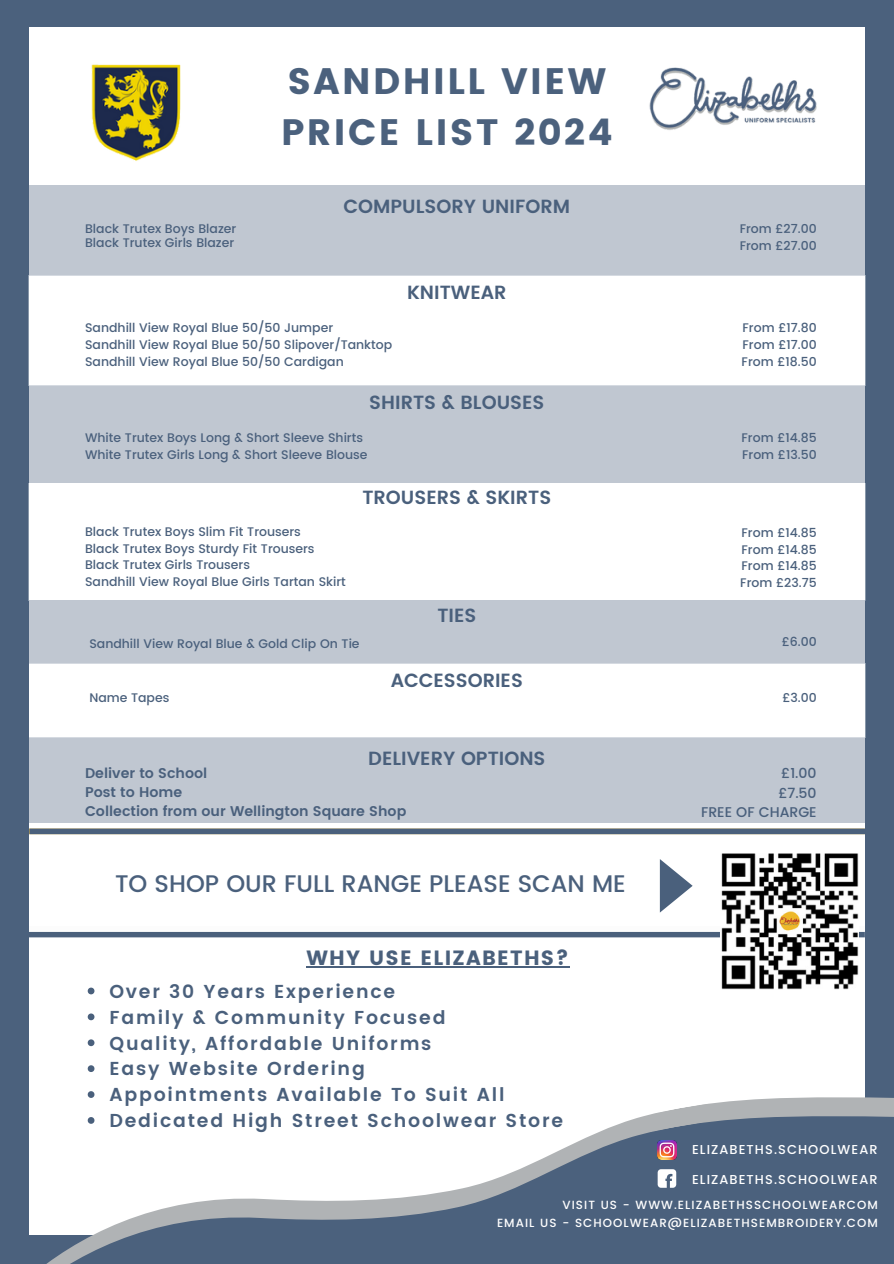
<style>
.page{position:relative;width:894px;height:1264px;background:#fff}
.page>*{position:absolute;margin:0;border:0;box-sizing:border-box;transform-origin:0 0}
.t1{font:36.75px/50.7px "Poppins";letter-spacing:.065em;color:#4b617d}
.t2{font:500 24px "Poppins";color:#4a607c}
.t3{font:20.55px "Poppins";letter-spacing:.06em;color:#4a607c}
.t4{font:600 19.05px "Poppins";color:#4a607c}
.t5{font:600 18.75px "Poppins";letter-spacing:.095em;color:#4a607c}
.t6{font:600 14.1px/19.2px "Poppins";color:#4a607c}
.t7{font:500 14.1px/19.2px "Poppins";color:#4a607c;text-align:right}
.t8{font:500 12.9px "Poppins";letter-spacing:.085em;color:#fff}
.t9{font:500 12.45px "Poppins";color:#4a607c}
.t10{font:500 11.85px "Poppins";letter-spacing:.09em;color:#fff}
</style>
<div class="page">
<div style="left:0;top:0;width:893px;height:1263px;background:#4b617d"></div>
<div style="left:29px;top:28px;width:835px;height:1206px;background:#fff"></div>
<div style="left:28px;top:385px;width:838px;height:98px;background:#c0c7d1"></div>
<div style="left:28px;top:185px;width:838px;height:90px;background:#c0c7d1"></div>
<div style="left:28px;top:275px;width:837px;height:110px;background:#fff"></div>
<svg style="left:89px;top:1097px;width:804px;height:18px"></svg>
<svg style="left:29px;top:1115px;width:864px;height:148px;fill:#4b617d"></svg>
<img style="left:657px;top:1140px;width:19px;height:19px">
<svg style="left:657px;top:1169px;width:19px;height:18px"></svg>
<div style="left:29px;top:931px;width:835px;height:6px;background:#4a607c"></div>
<img style="left:720px;top:853px;width:138px;height:136px">
<div style="left:29px;top:828px;width:836px;height:6px;background:#4a607c"></div>
<svg style="left:659px;top:859px;width:33px;height:53px"></svg>
<div style="left:29px;top:737px;width:836px;height:86px;background:#c0c7d1"></div>
<img style="left:91px;top:64px;width:89px;height:97px">
<div style="left:28px;top:483px;width:837px;height:117px;background:#fff"></div>
<div style="left:29px;top:600px;width:838px;height:63px;background:#c0c7d1"></div>
<img style="left:558px;top:27px;width:308px;height:254px">
<svg style="left:88px;top:987px;width:6px;height:7px"></svg>
<svg style="left:88px;top:1013px;width:6px;height:7px"></svg>
<svg style="left:88px;top:1039px;width:6px;height:7px"></svg>
<svg style="left:88px;top:1065px;width:6px;height:7px"></svg>
<svg style="left:88px;top:1091px;width:6px;height:6px"></svg>
<svg style="left:88px;top:1117px;width:6px;height:6px"></svg>
<hr style="left:306px;top:966px;width:264px;height:1px;background:#4a607c">
<h3 class="t1" style="left:281px;top:56px;width:333px">SANDHILL VIEW<br>PRICE LIST 2024</h3>
<p class="t9" style="left:85px;top:222px;width:153px">Black Trutex Boys Blazer</p>
<p class="t9" style="left:85px;top:235px;width:151px">Black Trutex Girls Blazer</p>
<p class="t4" style="left:343px;top:195px;width:228px">COMPULSORY UNIFORM</p>
<p class="t4" style="left:407px;top:281px;width:101px">KNITWEAR</p>
<p class="t9" style="left:85px;top:321px;width:249px">Sandhill View Royal Blue 50/50 Jumper</p>
<p class="t9" style="left:85px;top:337px;width:308px">Sandhill View Royal Blue 50/50 Slipover/Tanktop</p>
<p class="t9" style="left:85px;top:354px;width:260px">Sandhill View Royal Blue 50/50 Cardigan</p>
<h3 class="t4" style="left:369px;top:391px;width:176px">SHIRTS &amp; BLOUSES</h3>
<p class="t9" style="left:85px;top:431px;width:279px">White Trutex Boys Long &amp; Short Sleeve Shirts</p>
<p class="t9" style="left:85px;top:447px;width:284px">White Trutex Girls Long &amp; Short Sleeve Blouse</p>
<h2 class="t9" style="left:85px;top:524px;width:217px">Black Trutex Boys Slim Fit Trousers</h2>
<p class="t9" style="left:85px;top:541px;width:231px">Black Trutex Boys Sturdy Fit Trousers</p>
<h3 class="t9" style="left:85px;top:558px;width:166px">Black Trutex Girls Trousers</h3>
<p class="t9" style="left:85px;top:574px;width:262px">Sandhill View Royal Blue Girls Tartan Skirt</p>
<h5 class="t4" style="left:362px;top:486px;width:190px">TROUSERS &amp; SKIRTS</h5>
<p class="t4" style="left:437px;top:604px;width:40px">TIES</p>
<p class="t9" style="left:739px;top:222px;width:78px">From £27.00</p>
<p class="t9" style="left:739px;top:238px;width:78px">From £27.00</p>
<p class="t9" style="left:742px;top:321px;width:76px">From £17.80</p>
<p class="t9" style="left:742px;top:337px;width:76px">From £17.00</p>
<h3 class="t9" style="left:741px;top:354px;width:77px">From £18.50</h3>
<h3 class="t9" style="left:741px;top:430px;width:77px">From £14.85</h3>
<h6 class="t9" style="left:742px;top:447px;width:76px">From £13.50</h6>
<p class="t9" style="left:741px;top:525px;width:77px">From £14.85</p>
<p class="t9" style="left:741px;top:542px;width:77px">From £14.85</p>
<p class="t9" style="left:741px;top:559px;width:77px">From £14.85</p>
<p class="t9" style="left:740px;top:575px;width:78px">From £23.75</p>
<p class="t9" style="left:89px;top:636px;width:272px">Sandhill View Royal Blue &amp; Gold Clip On Tie</p>
<p class="t9" style="left:781px;top:634px;width:36px">£6.00</p>
<h5 class="t4" style="left:390px;top:669px;width:134px">ACCESSORIES</h5>
<p class="t9" style="left:89px;top:690px;width:82px">Name Tapes</p>
<h5 class="t9" style="left:782px;top:690px;width:36px">£3.00</h5>
<p class="t4" style="left:368px;top:747px;width:179px">DELIVERY OPTIONS</p>
<h3 class="t6" style="left:85px;top:763px;width:323px">Deliver to School<br>Post to Home<br>Collection from our Wellington Square Shop</h3>
<p class="t7" style="left:701px;top:764px;width:117px">£1.00<br>£7.50<br>FREE OF CHARGE</p>
<p class="t2" style="left:115px;top:869px;width:512px">TO SHOP OUR FULL RANGE PLEASE SCAN ME</p>
<h3 class="t3" style="left:306px;top:945px;width:264px">WHY USE ELIZABETHS?</h3>
<p class="t5" style="left:109px;top:980px;width:287px">Over 30 Years Experience</p>
<p class="t5" style="left:109px;top:1006px;width:337px">Family &amp; Community Focused</p>
<p class="t5" style="left:109px;top:1032px;width:323px">Quality, Affordable Uniforms</p>
<p class="t5" style="left:109px;top:1057px;width:257px">Easy Website Ordering</p>
<p class="t5" style="left:109px;top:1083px;width:396px">Appointments Available To Suit All</p>
<p class="t5" style="left:109px;top:1109px;width:455px">Dedicated High Street Schoolwear Store</p>
<h1 class="t8" style="left:691px;top:1141px;width:187px">ELIZABETHS.SCHOOLWEAR</h1>
<p class="t8" style="left:691px;top:1172px;width:187px">ELIZABETHS.SCHOOLWEAR</p>
<h3 class="t10" style="left:562px;top:1197px;width:317px">VISIT US - WWW.ELIZABETHSSCHOOLWEARCOM</h3>
<p class="t10" style="left:497px;top:1215px;width:382px">EMAIL US - SCHOOLWEAR@ELIZABETHSEMBROIDERY.COM</p>
</div>
